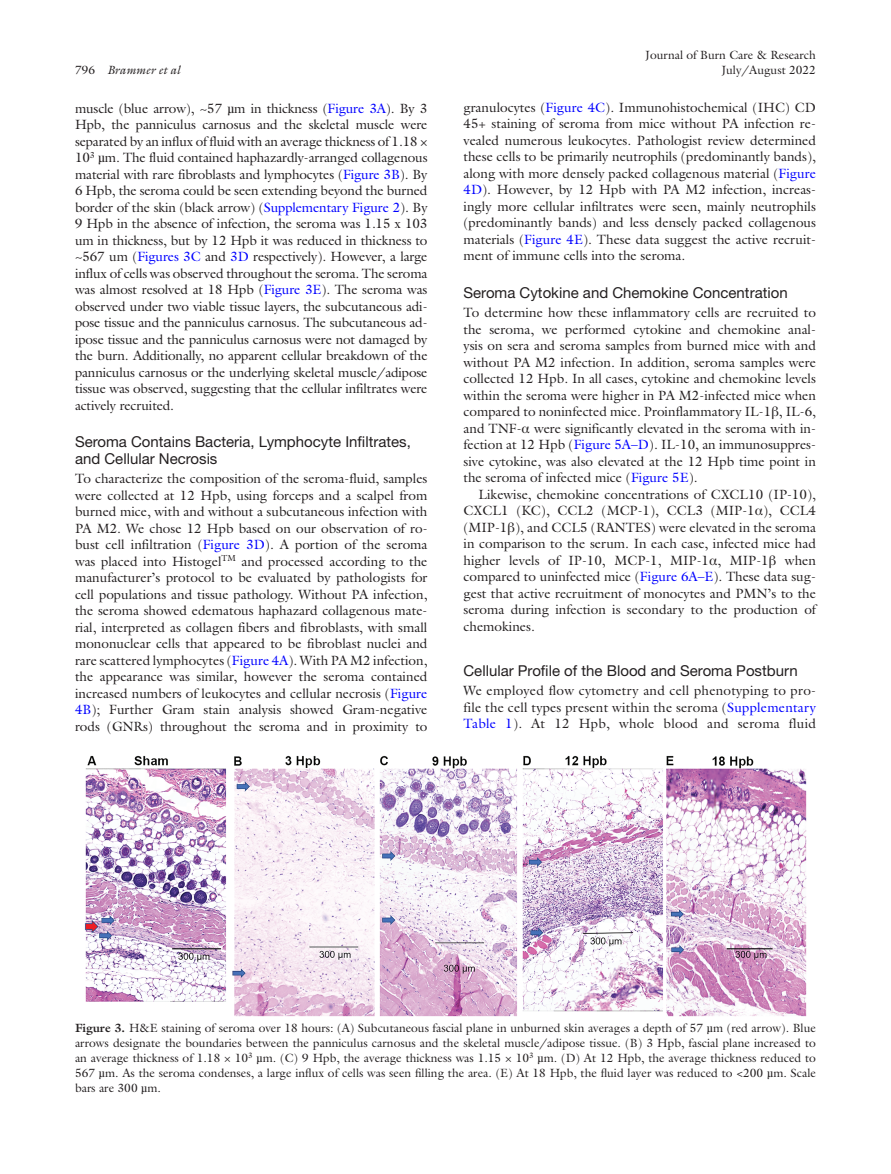
<style>
.page{position:relative;width:891px;height:1174px;background:#fff}
.page>*{position:absolute;margin:0;border:0;box-sizing:border-box;transform-origin:0 0}
.t1{font:15px/16.5px "Helvetica Neue LT Std";color:#231f20}
.t2{font:13.5px/16.5px "Galliard Std";color:#231f20;text-align:justify}
.t3{font:12px/15px "Galliard Std";color:#231f20;text-align:justify}
.t4{font:italic 12px "Galliard Std";color:#231f20}
.s1{font-style:normal}
.s2{font-family:"Gandhari Unicode"}
.s3{color:#00f}
.s4{font-weight:700}
</style>
<div class="page">
<img style="left:85px;top:756px;width:721px;height:261px">
<p class="t3" style="left:645px;top:47px;width:172px">Journal of Burn Care &amp; Research</p>
<p class="t4" style="left:75px;top:62px;width:107px"><span class="s1">796</span> Brammer et al</p>
<p class="t3" style="left:721px;top:62px;width:96px">July/August 2022</p>
<p class="t2" style="left:75px;top:100px;width:354px">muscle (blue arrow), ~57 <span class="s2">µ</span>m in thickness (<span class="s3">Figure 3A</span>). By 3<br>Hpb, the panniculus carnosus and the skeletal muscle were separated by an influx of fluid with an average thickness of 1.18 × 10<sup>3</sup> <span class="s2">µ</span>m. The fluid contained haphazardly-arranged collagenous material with rare fibroblasts and lymphocytes (<span class="s3">Figure 3B</span>). By 6 Hpb, the seroma could be seen extending beyond the burned border of the skin (black arrow) (<span class="s3">Supplementary Figure 2</span>). By 9 Hpb in the absence of infection, the seroma was 1.15 x 103 um in thickness, but by 12 Hpb it was reduced in thickness to ~567 um (<span class="s3">Figures 3C</span> and <span class="s3">3D</span> respectively). However, a large influx of cells was observed throughout the seroma. The seroma was almost resolved at 18 Hpb (<span class="s3">Figure 3E</span>). The seroma was observed under two viable tissue layers, the subcutaneous adi&shy;pose tissue and the panniculus carnosus. The subcutaneous ad&shy;ipose tissue and the panniculus carnosus were not damaged by the burn. Additionally, no apparent cellular breakdown of the panniculus carnosus or the underlying skeletal muscle/adipose tissue was observed, suggesting that the cellular infiltrates were actively recruited.</p>
<p class="t1" style="left:75px;top:433px;width:337px">Seroma Contains Bacteria, Lymphocyte Infiltrates, and Cellular Necrosis</p>
<p class="t2" style="left:75px;top:470px;width:354px">To characterize the composition of the seroma-fluid, samples were collected at 12 Hpb, using forceps and a scalpel from burned mice, with and without a subcutaneous infection with PA M2. We chose 12 Hpb based on our observation of ro&shy;bust cell infiltration (<span class="s3">Figure 3D</span>). A portion of the seroma was placed into Histogel<sup>TM</sup> and processed according to the manufacturer’s protocol to be evaluated by pathologists for cell populations and tissue pathology. Without PA infection, the seroma showed edematous haphazard collagenous mate&shy;rial, interpreted as collagen fibers and fibroblasts, with small mononuclear cells that appeared to be fibroblast nuclei and rare scattered lymphocytes (<span class="s3">Figure 4A</span>). With PA M2 infection, the appearance was similar, however the seroma contained increased numbers of leukocytes and cellular necrosis (<span class="s3">Figure 4B</span>); Further Gram stain analysis showed Gram-negative rods (GNRs) throughout the seroma and in proximity to</p>
<p class="t2" style="left:464px;top:99px;width:354px">granulocytes (<span class="s3">Figure 4C</span>). Immunohistochemical (IHC) CD 45+ staining of seroma from mice without PA infection re&shy;vealed numerous leukocytes. Pathologist review determined these cells to be primarily neutrophils (predominantly bands), along with more densely packed collagenous material (<span class="s3">Figure 4D</span>). However, by 12 Hpb with PA M2 infection, increas&shy;ingly more cellular infiltrates were seen, mainly neutrophils (predominantly bands) and less densely packed collagenous materials (<span class="s3">Figure 4E</span>). These data suggest the active recruit&shy;ment of immune cells into the seroma.</p>
<p class="t1" style="left:464px;top:284px;width:326px">Seroma Cytokine and Chemokine Concentration</p>
<p class="t2" style="left:464px;top:304px;width:354px">To determine how these inflammatory cells are recruited to the seroma, we performed cytokine and chemokine anal&shy;ysis on sera and seroma samples from burned mice with and without PA M2 infection. In addition, seroma samples were collected 12 Hpb. In all cases, cytokine and chemokine levels within the seroma were higher in PA M2-infected mice when compared to noninfected mice. Proinflammatory IL-1<span class="s2">β</span>, IL-6, and TNF-<span class="s2">α</span> were significantly elevated in the seroma with in&shy;fection at 12 Hpb (<span class="s3">Figure 5A–D</span>). IL-10, an immunosuppres&shy;sive cytokine, was also elevated at the 12 Hpb time point in the seroma of infected mice (<span class="s3">Figure 5E</span>).</p>
<p class="t2" style="left:464px;top:486px;width:354px;text-indent:15px">Likewise, chemokine concentrations of CXCL10 (IP-10), CXCL1 (KC), CCL2 (MCP-1), CCL3 (MIP-1<span class="s2">α</span>), CCL4 (MIP-1<span class="s2">β</span>), and CCL5 (RANTES) were elevated in the seroma in comparison to the serum. In each case, infected mice had higher levels of IP-10, MCP-1, MIP-1<span class="s2">α</span>, MIP-1<span class="s2">β</span> when compared to uninfected mice (<span class="s3">Figure 6A–E</span>). These data sug&shy;gest that active recruitment of monocytes and PMN’s to the seroma during infection is secondary to the production of chemokines.</p>
<p class="t1" style="left:464px;top:662px;width:336px">Cellular Profile of the Blood and Seroma Postburn</p>
<p class="t2" style="left:464px;top:682px;width:354px">We employed flow cytometry and cell phenotyping to pro&shy;file the cell types present within the seroma (<span class="s3">Supplementary Table 1</span>). At 12 Hpb, whole blood and seroma fluid</p>
<p class="t3" style="left:75px;top:1020px;width:743px"><span class="s4">Figure 3.</span> H&amp;E staining of seroma over 18 hours: (A) Subcutaneous fascial plane in unburned skin averages a depth of 57 <span class="s2">µ</span>m (red arrow). Blue arrows designate the boundaries between the panniculus carnosus and the skeletal muscle/adipose tissue. (B) 3 Hpb, fascial plane increased to an average thickness of 1.18 × 10<sup>3</sup> <span class="s2">µ</span>m. (C) 9 Hpb, the average thickness was 1.15 × 10<sup>3</sup> <span class="s2">µ</span>m. (D) At 12 Hpb, the average thickness reduced to 567 <span class="s2">µ</span>m. As the seroma condenses, a large influx of cells was seen filling the area. (E) At 18 Hpb, the fluid layer was reduced to &lt;200 <span class="s2">µ</span>m. Scale bars are 300 <span class="s2">µ</span>m.</p>
</div>
